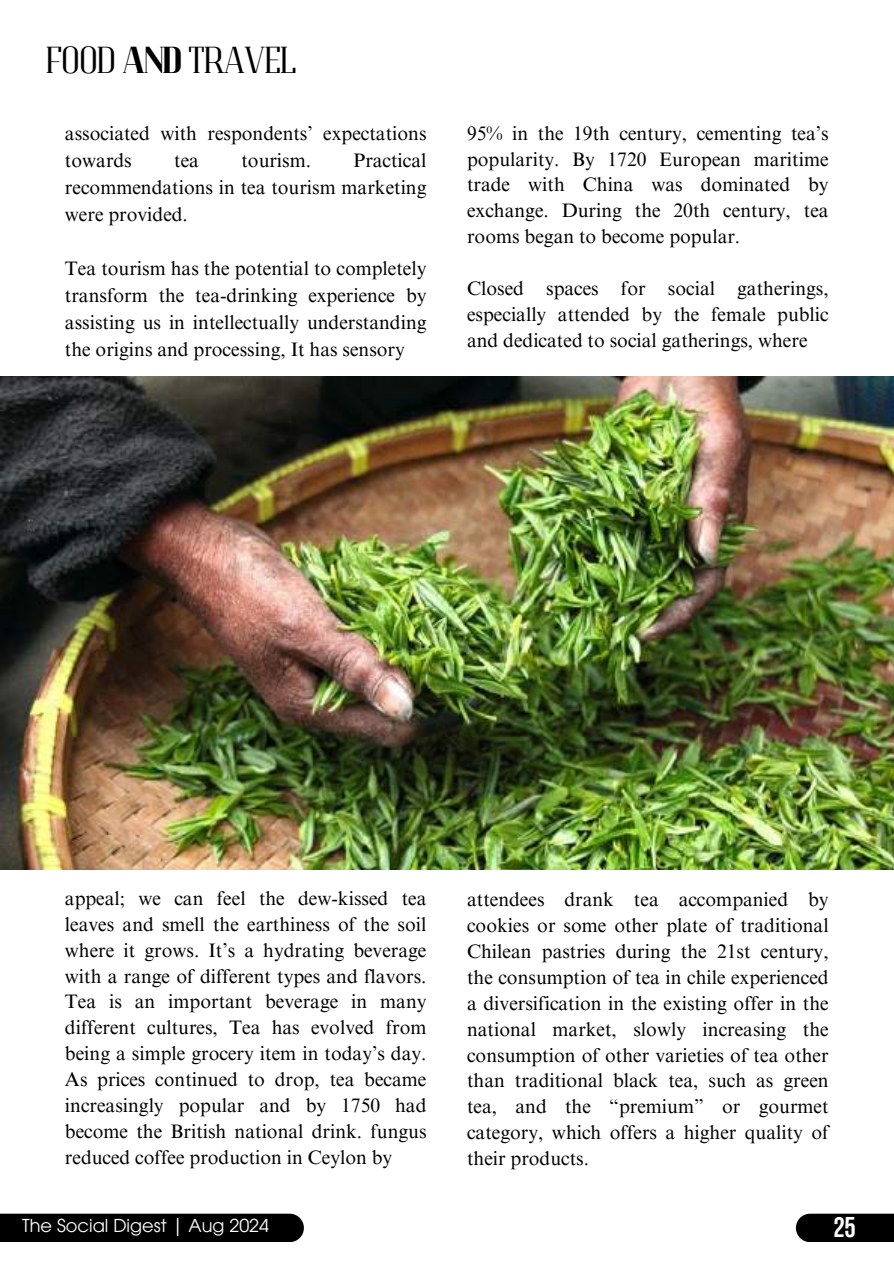
<style>
.page{position:relative;width:894px;height:1264px;background:#fff}
.page>*{position:absolute;margin:0;border:0;box-sizing:border-box;transform-origin:0 0}
.t1{font:37.5px "Adirek Serif 400";color:#000}
.t2{font:28.5px "Bebas Neue Cyrillic";color:#fff}
.t3{font:19.5px/25.8px "Times NRMT Pro";color:#000;text-align:justify}
.t4{font:17.85px "ITC Avant Garde Pro";color:#fff}
.s1{font-family:"Adirek Serif 700"}
</style>
<div class="page">
<div style="left:0;top:1213px;width:304px;height:29px;background:#000"></div>
<svg style="left:795px;top:1213px;width:98px;height:29px;background:#101010"></svg>
<img style="left:1px;top:376px;width:892px;height:493px">
<h1 class="t1" style="left:46px;top:38px;width:251px">FOOD <span class="s1">AND</span> TRAVEL</h1>
<p class="t3" style="left:65px;top:122px;width:363px;line-height:27px">associated with respondents’ expectations towards</p>
<p class="t3" style="left:65px;top:149px;width:363px;line-height:27px;text-indent:288px">Practical recommendations in tea tourism marketing were provided.</p>
<p class="t3" style="left:65px;top:257px;width:363px;line-height:27px">Tea tourism has the potential to completely transform the tea-drinking experience by assisting us in intellectually understanding the origins and processing, It has sensory</p>
<p class="t3" style="left:174px;top:149px;width:26px">tea</p>
<p class="t3" style="left:241px;top:149px;width:71px">tourism.</p>
<p class="t3" style="left:467px;top:123px;width:363px">95% in the 19th century, cementing tea’s popularity. By 1720 European maritime trade with China was dominated by exchange. During the 20th century, tea rooms began to become popular.</p>
<p class="t3" style="left:467px;top:278px;width:363px">Closed spaces for social gatherings, especially attended by the female public and dedicated to social gatherings, where</p>
<p class="t3" style="left:65px;top:887px;width:363px">appeal; we can feel the dew-kissed tea leaves and smell the earthiness of the soil where it grows. It’s a hydrating beverage with a range of different types and flavors.<br>Tea is an important beverage in many different cultures, Tea has evolved from being a simple grocery item in today’s day.<br>As prices continued to drop, tea became increasingly popular and by 1750 had become the British national drink. fungus reduced coffee production in Ceylon by</p>
<p class="t3" style="left:467px;top:889px;width:363px">attendees drank tea accompanied by cookies or some other plate of traditional Chilean pastries during the 21st century, the consumption of tea in chile experienced a diversification in the existing offer in the national market, slowly increasing the consumption of other varieties of tea other than traditional black tea, such as green tea, and the “premium” or gourmet category, which offers a higher quality of their products.</p>
<p class="t4" style="left:22px;top:1218px;width:248px">The Social Digest | Aug 2024</p>
<h2 class="t2" style="left:833px;top:1215px;width:24px">25</h2>
</div>
